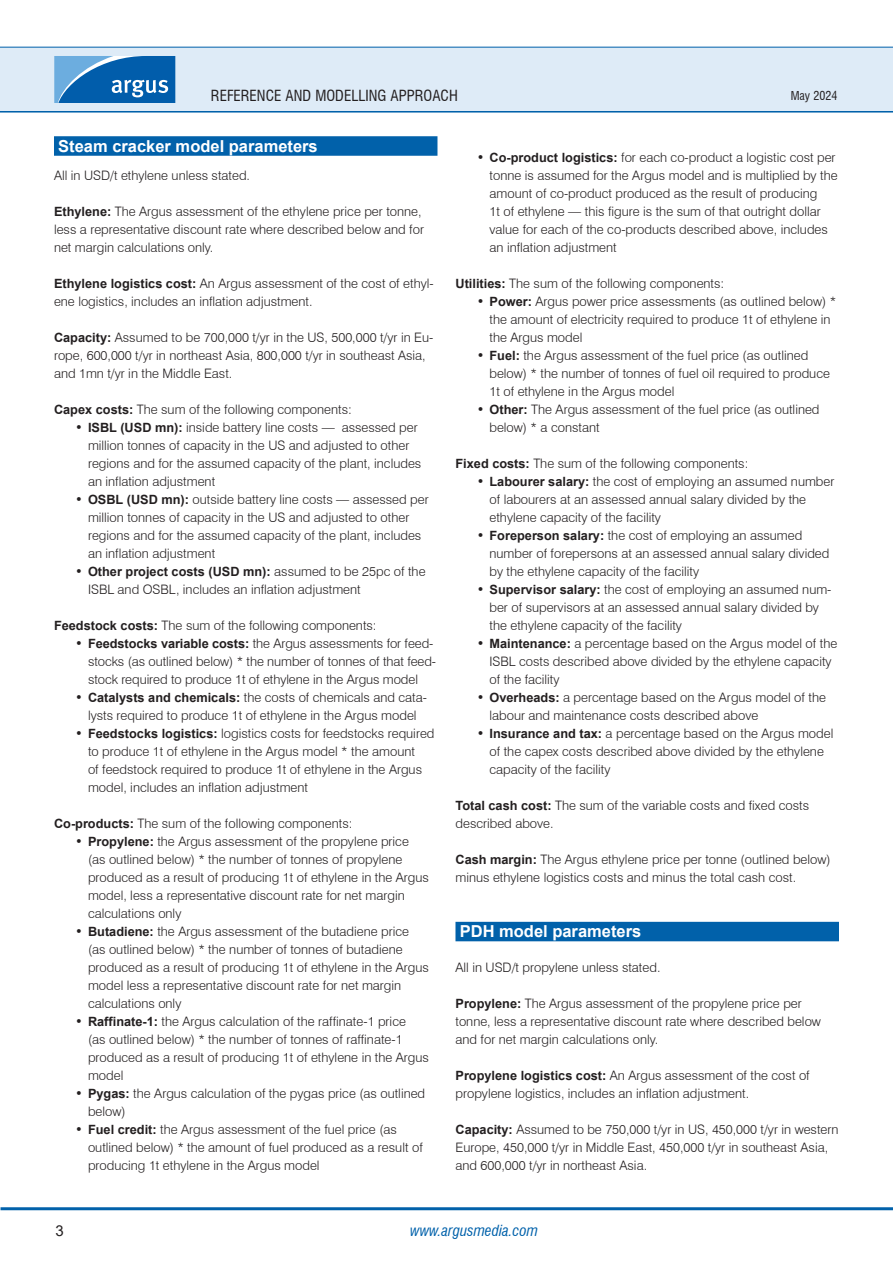
<style>
.page{position:relative;width:893px;height:1263px;background:#fff}
.page>*{position:absolute;margin:0;border:0;box-sizing:border-box;transform-origin:0 0}
.Section_header{font:700 16.5px "Arial";color:#fff}
.t1{font:condensed 15px "Swiss 721 BT";color:#231f20}
.t2{font:italic condensed 15px "Swiss 721 BT";color:#0161aa}
.t3{font:15px "Arial";color:#231f20}
.Body_Text{font:300 13.05px/18px "Swiss 721 BT";color:#231f20}
.t4{font:700 12.75px "Arial";color:#231f20}
.t5{font:condensed 12px "Swiss 721 BT";color:#231f20}
.s1{font-family:"Arial";font-weight:700;font-size:12.75px}
.s2{font-family:"Swiss 721 BT";font-weight:300;font-size:13.05px}
</style>
<div class="page">
<hr style="left:0;top:110px;width:893px;height:3px;background:#0161aa">
<div style="left:0;top:47px;width:893px;height:64px;background:#deebf7"></div>
<hr style="left:0;top:47px;width:893px;height:1px;background:#0161aa">
<svg style="left:54px;top:56px;width:121px;height:47px;background:#317ebe"></svg>
<hr style="left:1px;top:1207px;width:892px;height:3px;background:#0161aa">
<div style="left:54px;top:136px;width:383px;height:20px;background:#0161aa"></div>
<div style="left:455px;top:922px;width:384px;height:19px;background:#0161aa"></div>
<p class="t1" style="left:211px;top:86px;width:248px">REFERENCE AND MODELLING APPROACH</p>
<p class="Section_header" style="left:58px;top:134px;width:261px">Steam cracker model parameters</p>
<p class="Body_Text" style="left:54px;top:166px;width:198px">All in USD/t ethylene unless stated.</p>
<p class="Body_Text" style="left:54px;top:202px;width:372px"><span class="s1">Ethylene:</span> The Argus assessment of the ethylene price per tonne, less a representative discount rate where described below and for net margin calculations only.</p>
<p class="Body_Text" style="left:54px;top:274px;width:381px"><span class="s1">Ethylene logistics cost:</span> An Argus assessment of the cost of ethyl&shy;ene logistics, includes an inflation adjustment.</p>
<p class="Body_Text" style="left:54px;top:328px;width:381px"><span class="s1">Capacity:</span> Assumed to be 700,000 t/yr in the US, 500,000 t/yr in Eu&shy;rope, 600,000 t/yr in northeast Asia, 800,000 t/yr in southeast Asia, and 1mn t/yr in the Middle East.</p>
<p class="Body_Text" style="left:54px;top:400px;width:299px"><span class="s1">Capex costs:</span> The sum of the following components:</p>
<p class="Body_Text" style="left:88px;top:418px;width:335px;text-indent:-13px">• <span class="s1">ISBL (USD mn):</span> inside battery line costs — assessed per million tonnes of capacity in the US and adjusted to other regions and for the assumed capacity of the plant, includes an inflation adjustment</p>
<p class="Body_Text" style="left:88px;top:490px;width:342px;text-indent:-13px">• <span class="s1">OSBL (USD mn):</span> outside battery line costs — assessed per million tonnes of capacity in the US and adjusted to other regions and for the assumed capacity of the plant, includes an inflation adjustment</p>
<p class="t4" style="left:75px;top:563px;width:352px"><span class="s2">•</span> Other project costs (USD mn): <span class="s2">assumed to be 25pc of the</span></p>
<p class="Body_Text" style="left:88px;top:580px;width:274px">ISBL and OSBL, includes an inflation adjustment</p>
<p class="Body_Text" style="left:54px;top:616px;width:324px"><span class="s1">Feedstock costs:</span> The sum of the following components:</p>
<p class="Body_Text" style="left:88px;top:634px;width:350px;text-indent:-13px">• <span class="s1">Feedstocks variable costs:</span> the Argus assessments for feed&shy;stocks (as outlined below) * the number of tonnes of that feed&shy;stock required to produce 1t of ethylene in the Argus model</p>
<p class="Body_Text" style="left:75px;top:688px;width:353px;text-align:center">• <span class="s1">Catalysts and chemicals:</span> the costs of chemicals and cata&shy;lysts required to produce 1t of ethylene in the Argus model</p>
<p class="Body_Text" style="left:88px;top:724px;width:348px;text-indent:-13px">• <span class="s1">Feedstocks logistics:</span> logistics costs for feedstocks required to produce 1t of ethylene in the Argus model * the amount<br>of feedstock required to produce 1t of ethylene in the Argus model, includes an inflation adjustment</p>
<p class="Body_Text" style="left:54px;top:814px;width:300px"><span class="s1">Co-products:</span> The sum of the following components:</p>
<p class="Body_Text" style="left:88px;top:832px;width:342px;text-indent:-13px">• <span class="s1">Propylene:</span> the Argus assessment of the propylene price (as outlined below) * the number of tonnes of propylene produced as a result of producing 1t of ethylene in the Argus model, less a representative discount rate for net margin calculations only</p>
<p class="Body_Text" style="left:88px;top:922px;width:342px;text-indent:-13px">• <span class="s1">Butadiene:</span> the Argus assessment of the butadiene price (as outlined below) * the number of tonnes of butadiene produced as a result of producing 1t of ethylene in the Argus model less a representative discount rate for net margin calculations only</p>
<p class="Body_Text" style="left:88px;top:1012px;width:342px;text-indent:-13px">• <span class="s1">Raffinate-1:</span> the Argus calculation of the raffinate-1 price<br>(as outlined below) * the number of tonnes of raffinate-1 produced as a result of producing 1t of ethylene in the Argus model</p>
<p class="Body_Text" style="left:88px;top:1084px;width:339px;text-indent:-13px">• <span class="s1">Pygas:</span> the Argus calculation of the pygas price (as outlined below)</p>
<p class="Body_Text" style="left:88px;top:1120px;width:336px;text-indent:-13px">• <span class="s1">Fuel credit:</span> the Argus assessment of the fuel price (as outlined below) * the amount of fuel produced as a result of producing 1t ethylene in the Argus model</p>
<p class="t5" style="left:791px;top:88px;width:48px">May 2024</p>
<p class="Body_Text" style="left:489px;top:148px;width:350px;text-indent:-13px">• <span class="s1">Co-product logistics:</span> for each co-product a logistic cost per tonne is assumed for the Argus model and is multiplied by the amount of co-product produced as the result of producing<br>1t of ethylene — this figure is the sum of that outright dollar value for each of the co-products described above, includes an inflation adjustment</p>
<p class="Body_Text" style="left:455px;top:274px;width:270px"><span class="s1">Utilities:</span> The sum of the following components:</p>
<p class="Body_Text" style="left:489px;top:292px;width:348px;text-indent:-13px">• <span class="s1">Power:</span> Argus power price assessments (as outlined below) * the amount of electricity required to produce 1t of ethylene in the Argus model</p>
<p class="Body_Text" style="left:489px;top:346px;width:342px;text-indent:-13px">• <span class="s1">Fuel:</span> the Argus assessment of the fuel price (as outlined below) * the number of tonnes of fuel oil required to produce<br>1t of ethylene in the Argus model</p>
<p class="Body_Text" style="left:489px;top:400px;width:332px;text-indent:-13px">• <span class="s1">Other:</span> The Argus assessment of the fuel price (as outlined below) * a constant</p>
<p class="Body_Text" style="left:455px;top:454px;width:294px"><span class="s1">Fixed costs:</span> The sum of the following components:</p>
<p class="Body_Text" style="left:489px;top:472px;width:346px;text-indent:-13px">• <span class="s1">Labourer salary:</span> the cost of employing an assumed number of labourers at an assessed annual salary divided by the ethylene capacity of the facility</p>
<p class="Body_Text" style="left:489px;top:526px;width:341px;text-indent:-13px">• <span class="s1">Foreperson salary:</span> the cost of employing an assumed number of forepersons at an assessed annual salary divided by the ethylene capacity of the facility</p>
<p class="Body_Text" style="left:489px;top:580px;width:344px;text-indent:-13px">• <span class="s1">Supervisor salary:</span> the cost of employing an assumed num&shy;ber of supervisors at an assessed annual salary divided by the ethylene capacity of the facility</p>
<p class="Body_Text" style="left:489px;top:634px;width:349px;text-indent:-13px">• <span class="s1">Maintenance:</span> a percentage based on the Argus model of the<br>ISBL costs described above divided by the ethylene capacity of the facility</p>
<p class="Body_Text" style="left:489px;top:688px;width:338px;text-indent:-13px">• <span class="s1">Overheads:</span> a percentage based on the Argus model of the labour and maintenance costs described above</p>
<p class="Body_Text" style="left:489px;top:724px;width:345px;text-indent:-13px">• <span class="s1">Insurance and tax:</span> a percentage based on the Argus model of the capex costs described above divided by the ethylene capacity of the facility</p>
<p class="Body_Text" style="left:455px;top:796px;width:355px"><span class="s1">Total cash cost:</span> The sum of the variable costs and fixed costs described above.</p>
<p class="Body_Text" style="left:455px;top:850px;width:377px"><span class="s1">Cash margin:</span> The Argus ethylene price per tonne (outlined below) minus ethylene logistics costs and minus the total cash cost.</p>
<p class="Section_header" style="left:460px;top:920px;width:183px">PDH model parameters</p>
<p class="Body_Text" style="left:455px;top:958px;width:206px">All in USD/t propylene unless stated.</p>
<p class="Body_Text" style="left:455px;top:994px;width:367px"><span class="s1">Propylene:</span> The Argus assessment of the propylene price per tonne, less a representative discount rate where described below and for net margin calculations only.</p>
<p class="Body_Text" style="left:455px;top:1066px;width:356px"><span class="s1">Propylene logistics cost:</span> An Argus assessment of the cost of propylene logistics, includes an inflation adjustment.</p>
<p class="Body_Text" style="left:455px;top:1120px;width:385px"><span class="s1">Capacity:</span> Assumed to be 750,000 t/yr in US, 450,000 t/yr in western<br>Europe, 450,000 t/yr in Middle East, 450,000 t/yr in southeast Asia, and 600,000 t/yr in northeast Asia.</p>
<p class="t3" style="left:55px;top:1220px;width:10px">3</p>
<p class="t2" style="left:410px;top:1221px;width:129px">www.argusmedia.com</p>
</div>
